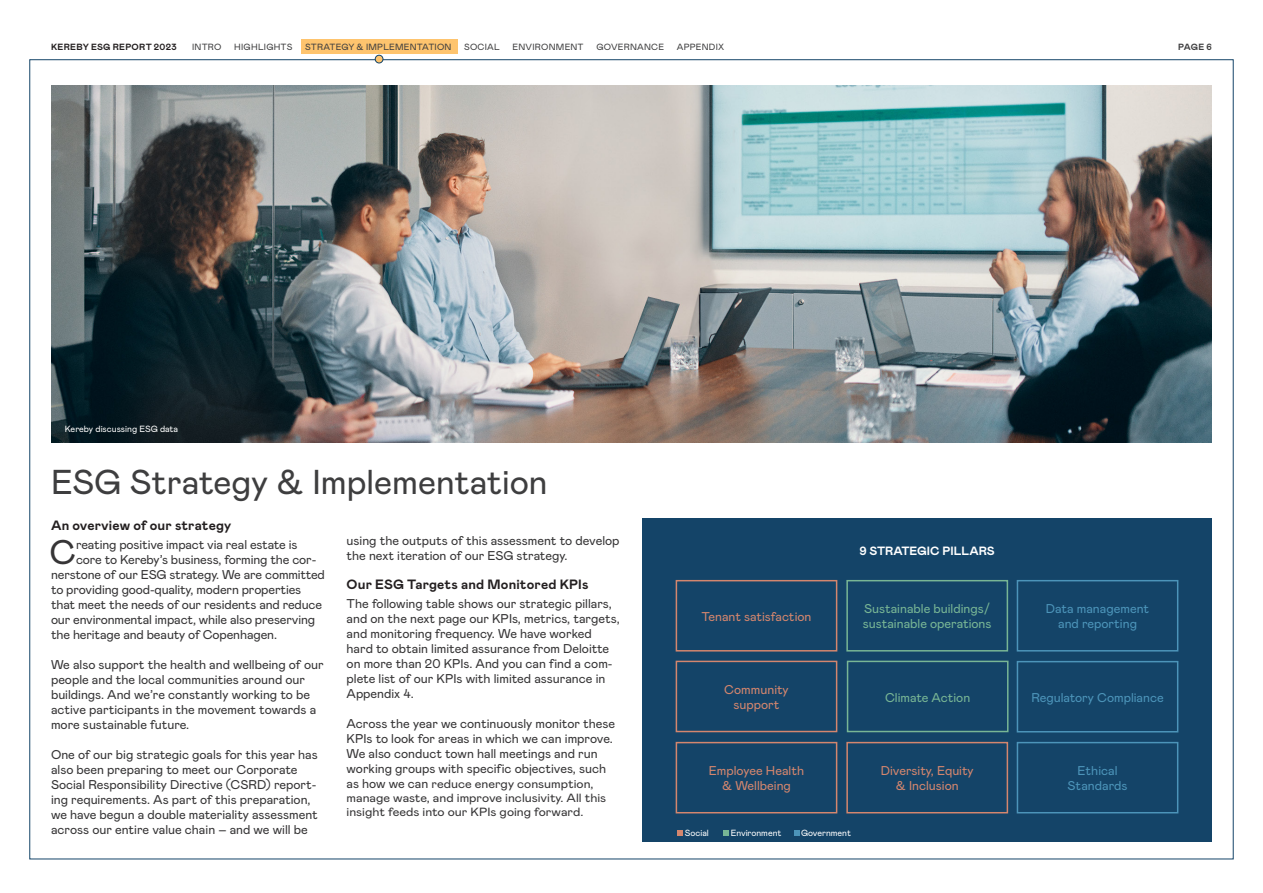
<style>
.page{position:relative;width:1263px;height:893px;background:#fff}
.page>*{position:absolute;margin:0;border:0;box-sizing:border-box;transform-origin:0 0}
.Overskrift_2_0{font:34.5px "Mabry Pro";color:#3e3e3f}
.Brødtekst{font:34.2px "Mabry Pro";color:#363536}
.Mellemrubrikker_9_11{font:700 13.5px "Mabry Pro";letter-spacing:.01em;color:#231f20}
.Brødtekst-2{font:12.75px/15px "Mabry Pro";color:#363536}
.Brødtekst-3{font:12.75px/15px "Mabry Pro";color:#d4866e;text-align:center}
.Brødtekst-4{font:12.75px "Mabry Pro";color:#4c94b9}
.Brødtekst-5{font:12.75px "Mabry Pro";color:#78b695}
.Tabel_-_overskrift_bjælke{font:700 12px "Mabry Pro";color:#fff}
.Brødtekst-6{font:11.85px/14px "Mabry Pro";color:#363536;scale:1.07 1}
.t1{font:9px "Mabry Pro";letter-spacing:.025em;color:#3e3e3f}
.Fodnote_hvid{font:9px "Mabry Pro";color:#fff}
.t2{font:700 9px "Mabry Pro";letter-spacing:.035em;color:#231f20}
.t3{font:700 9px "Mabry Pro";color:#3e3e3f}
.Brødtekst-7{font:8.85px "Mabry Pro";color:#fff}
.s1{font-size:12.75px}
</style>
<div class="page">
<div style="left:301px;top:39px;width:156px;height:15px;background:#fec46e"></div>
<img style="left:51px;top:85px;width:1161px;height:357px">
<div style="left:375px;top:55px;width:8px;height:8px;background:#fec46e;border-radius:50%"></div>
<div style="left:375px;top:55px;width:8px;height:8px;border:1px solid #144468;border-radius:50%"></div>
<div style="left:642px;top:519px;width:570px;height:323px;background:#144468"></div>
<div style="left:676px;top:580px;width:161px;height:71px;border:2px solid #d4866e"></div>
<div style="left:846px;top:580px;width:162px;height:71px;border:2px solid #78b695"></div>
<div style="left:847px;top:661px;width:161px;height:71px;border:2px solid #78b695"></div>
<div style="left:1017px;top:661px;width:161px;height:71px;border:2px solid #4c94b9"></div>
<div style="left:1017px;top:742px;width:161px;height:71px;border:2px solid #4c94b9"></div>
<div style="left:676px;top:661px;width:161px;height:71px;border:2px solid #d4866e"></div>
<div style="left:676px;top:742px;width:161px;height:71px;border:2px solid #d4866e"></div>
<div style="left:846px;top:742px;width:162px;height:71px;border:2px solid #d4866e"></div>
<div style="left:1017px;top:580px;width:161px;height:71px;border:2px solid #4c94b9"></div>
<svg style="left:677px;top:830px;width:6px;height:6px"></svg>
<svg style="left:723px;top:830px;width:6px;height:6px"></svg>
<svg style="left:794px;top:830px;width:6px;height:6px"></svg>
<p class="t2" style="left:51px;top:40px;width:127px">KEREBY ESG REPORT 2023</p>
<p class="t1" style="left:192px;top:40px;width:31px">INTRO</p>
<p class="t1" style="left:234px;top:40px;width:60px">HIGHLIGHTS</p>
<p class="t1" style="left:305px;top:40px;width:148px">STRATEGY &amp; IMPLEMENTATION</p>
<p class="t1" style="left:464px;top:40px;width:37px">SOCIAL</p>
<p class="t1" style="left:512px;top:40px;width:73px">ENVIRONMENT</p>
<p class="t1" style="left:596px;top:40px;width:69px">GOVERNANCE</p>
<p class="t1" style="left:677px;top:40px;width:49px">APPENDIX</p>
<p class="t3" style="left:1178px;top:40px;width:35px">PAGE 6</p>
<p class="Fodnote_hvid" style="left:65px;top:422px;width:115px">Kereby discussing ESG data</p>
<p class="Overskrift_2_0" style="left:51px;top:457px;width:498px">ESG Strategy &amp; Implementation</p>
<p class="Mellemrubrikker_9_11" style="left:51px;top:515px;width:182px">An overview of our strategy</p>
<p class="Brødtekst" style="left:49px;top:528px;width:28px">C</p>
<p class="Brødtekst-2" style="left:76px;top:536px;width:223px">reating positive impact via real estate is</p>
<p class="Brødtekst-2" style="left:347px;top:533px;width:275px">using the outputs of this assessment to develop the next iteration of our ESG strategy.</p>
<p class="Mellemrubrikker_9_11" style="left:347px;top:574px;width:244px">Our ESG Targets and Monitored KPIs</p>
<p class="Brødtekst-2" style="left:347px;top:595px;width:275px">The following table shows our strategic pillars, and on the next page our KPIs, metrics, targets, and monitoring frequency. We have worked hard to obtain limited assurance from Deloitte on more than 20 KPIs. And you can find a com&shy;plete list of our KPIs with limited assurance in Appendix 4.</p>
<p class="Brødtekst-2" style="left:347px;top:715px;width:270px">Across the year we continuously monitor these KPIs to look for areas in which we can improve.<br>We also conduct town hall meetings and run working groups with specific objectives, such</p>
<p class="Brødtekst-6" style="left:347px;top:776px;width:244px"><span class="s1">as how we can</span> reduce energy consumption, manage waste, and improve inclusivity. All this insight feeds into our KPIs going forward.</p>
<p class="Brødtekst-2" style="left:76px;top:551px;width:242px">core to Kereby’s business, forming the cor-</p>
<p class="Brødtekst-2" style="left:51px;top:566px;width:275px">nerstone of our ESG strategy. We are committed</p>
<p class="Brødtekst-2" style="left:51px;top:581px;width:252px">to providing good-quality, modern properties</p>
<p class="Brødtekst-2" style="left:51px;top:596px;width:273px">that meet the needs of our residents and reduce</p>
<p class="Brødtekst-2" style="left:51px;top:611px;width:266px">our environmental impact, while also preserving</p>
<p class="Brødtekst-2" style="left:51px;top:626px;width:227px">the heritage and beauty of Copenhagen.</p>
<p class="Brødtekst-2" style="left:51px;top:656px;width:274px">We also support the health and wellbeing of our people and the local communities around our buildings. And we’re constantly working to be active participants in the movement towards a more sustainable future.</p>
<p class="Brødtekst-2" style="left:51px;top:746px;width:268px">One of our big strategic goals for this year has also been preparing to meet our Corporate Social Responsibility Directive (CSRD) report&shy;ing requirements. As part of this preparation, we have begun a double materiality assessment across our entire value chain – and we will be</p>
<p class="Brødtekst-3" style="left:701px;top:608px;width:111px">Tenant satisfaction</p>
<p class="Brødtekst-3" style="left:724px;top:681px;width:66px">Community</p>
<p class="Brødtekst-3" style="left:733px;top:696px;width:47px">support</p>
<p class="Tabel_-_overskrift_bjælke" style="left:859px;top:542px;width:137px">9 STRATEGIC PILLARS</p>
<p class="Brødtekst-5" style="left:864px;top:600px;width:127px">Sustainable buildings/</p>
<p class="Brødtekst-5" style="left:863px;top:615px;width:130px">sustainable operations</p>
<p class="Brødtekst-4" style="left:1046px;top:600px;width:105px">Data management</p>
<p class="Brødtekst-4" style="left:1058px;top:615px;width:80px">and reporting</p>
<p class="Brødtekst-5" style="left:885px;top:688px;width:87px">Climate Action</p>
<p class="Brødtekst-4" style="left:1031px;top:688px;width:134px">Regulatory Compliance</p>
<p class="Brødtekst-3" style="left:709px;top:763px;width:97px">Employee Health &amp; Wellbeing</p>
<p class="Brødtekst-3" style="left:881px;top:763px;width:94px">Diversity, Equity &amp; Inclusion</p>
<p class="Brødtekst-7" style="left:685px;top:827px;width:26px">Social</p>
<p class="Brødtekst-7" style="left:731px;top:827px;width:52px">Environment</p>
<p class="Brødtekst-7" style="left:801px;top:827px;width:51px">Government</p>
<p class="Brødtekst-4" style="left:1077px;top:762px;width:41px">Ethical</p>
<p class="Brødtekst-4" style="left:1067px;top:777px;width:61px">Standards</p>
</div>
